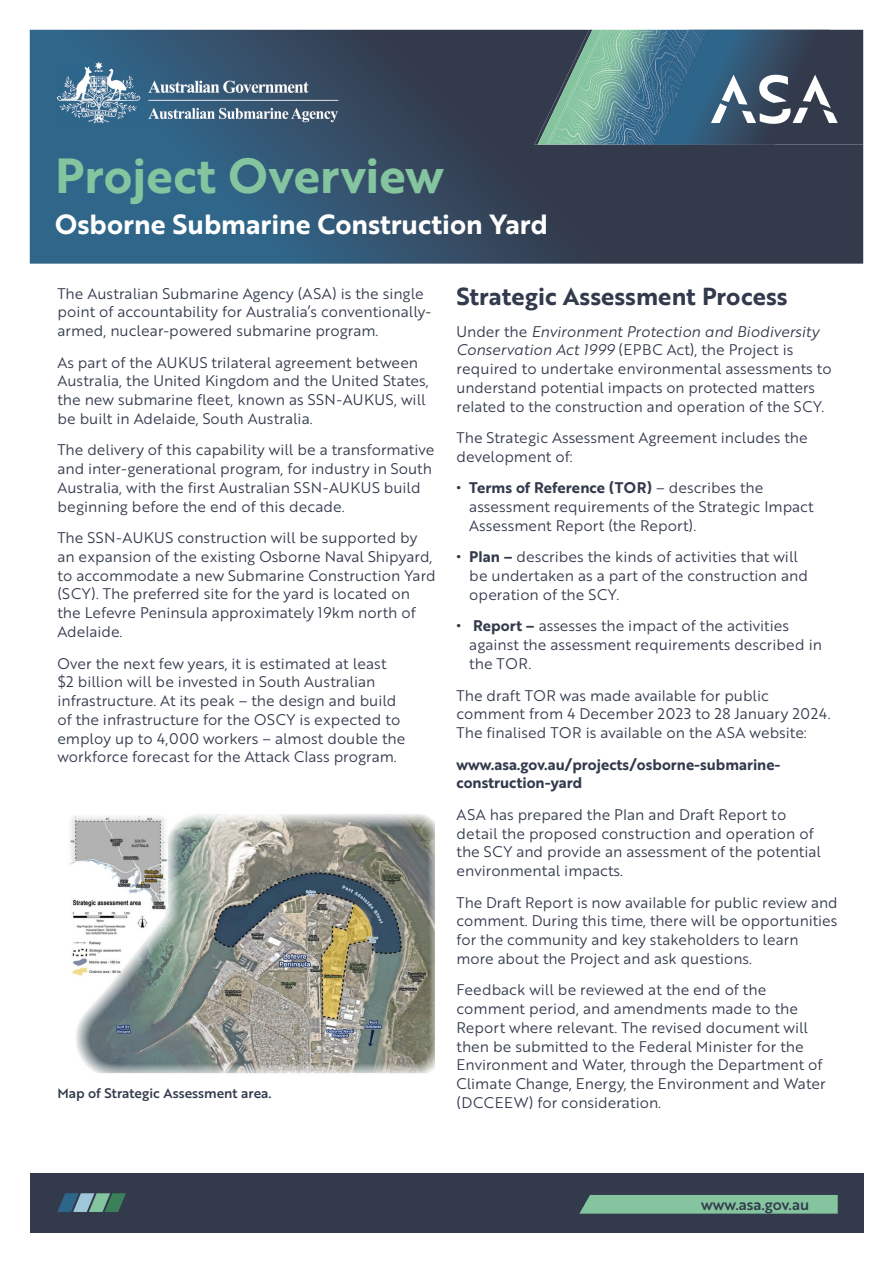
<style>
.page{position:relative;width:893px;height:1263px;background:#fff}
.page>*{position:absolute;margin:0;border:0;box-sizing:border-box;transform-origin:0 0}
.t1{font:48px "Brother 1816 Bold";color:#84c49f}
.t2{font:27px "Brother 1816 Bold";color:#fff}
.t3{font:24px "Brother 1816 Bold";color:#323a4c}
.t4{font:15px/18.8px "Brother 1816 Book";color:#323a4c}
.t5{font:15px/18.8px "Brother 1816 Bold";color:#323a4c}
.t6{font:15px "Brother 1816 Book Italic";color:#323a4c}
.t7{font:15px "Brother 1816 Medium";color:#323a4c}
.t8{font:13.5px "Brother 1816 Medium";color:#323a4c}
.s1{font-family:"Brother 1816 Book"}
.s2{font-family:"Brother 1816 Book Italic"}
.s3{font-family:"Brother 1816 Bold"}
</style>
<div class="page">
<div style="left:30px;top:1174px;width:833px;height:59px;background:#323a4c"></div>
<div style="left:580px;top:1195px;width:258px;height:18px;background:#84c49f"></div>
<svg style="left:57px;top:1193px;width:69px;height:19px"></svg>
<svg style="left:30px;top:30px;width:833px;height:234px;background:#324c65"></svg>
<img style="left:534px;top:30px;width:4px;height:115px">
<img style="left:538px;top:30px;width:9px;height:115px">
<img style="left:549px;top:30px;width:77px;height:115px">
<svg style="left:626px;top:30px;width:237px;height:115px;background:#456279"></svg>
<img style="left:57px;top:62px;width:282px;height:61px">
<img style="left:69px;top:814px;width:365px;height:260px">
<h1 class="t1" style="left:55px;top:139px;width:390px">Project Overview</h1>
<h2 class="t2" style="left:55px;top:204px;width:494px">Osborne Submarine Construction Yard</h2>
<p class="t4" style="left:57px;top:283px;width:375px">The Australian Submarine Agency (ASA) is the single point of accountability for Australia’s conventionally&shy;armed, nuclear-powered submarine program.</p>
<p class="t4" style="left:57px;top:352px;width:373px">As part of the AUKUS trilateral agreement between Australia, the United Kingdom and the United States, the new submarine fleet, known as SSN-AUKUS, will be built in Adelaide, South Australia.</p>
<p class="t4" style="left:57px;top:440px;width:379px">The delivery of this capability will be a transformative and inter-generational program, for industry in South Australia, with the first Australian SSN-AUKUS build beginning before the end of this decade.</p>
<p class="t4" style="left:57px;top:528px;width:380px">The SSN-AUKUS construction will be supported by an expansion of the existing Osborne Naval Shipyard, to accommodate a new Submarine Construction Yard (SCY). The preferred site for the yard is located on the Lefevre Peninsula approximately 19km north of Adelaide.</p>
<p class="t4" style="left:57px;top:653px;width:350px">Over the next few years, it is estimated at least $2 billion will be invested in South Australian infrastructure. At its peak – the design and build of the infrastructure for the OSCY is expected to employ up to 4,000 workers – almost double the workforce forecast for the Attack Class program.</p>
<p class="t8" style="left:57px;top:1083px;width:216px">Map of Strategic Assessment area.</p>
<h3 class="t3" style="left:457px;top:278px;width:333px">Strategic Assessment Process</h3>
<p class="t6" style="left:457px;top:320px;width:364px"><span class="s1">Under the</span> Environment Protection and Biodiversity</p>
<p class="t4" style="left:457px;top:340px;width:377px"><span class="s2">Conservation Act 1999</span> (EPBC Act), the Project is required to undertake environmental assessments to understand potential impacts on protected matters related to the construction and operation of the SCY.</p>
<p class="t4" style="left:457px;top:428px;width:353px">The Strategic Assessment Agreement includes the development of:</p>
<p class="t5" style="left:457px;top:478px;width:308px">• Terms of Reference (TOR) <span class="s1">– describes the</span></p>
<p class="t4" style="left:469px;top:497px;width:346px">assessment requirements of the Strategic Impact<br>Assessment Report (the Report).</p>
<p class="t4" style="left:469px;top:547px;width:340px;text-indent:-13px"><span class="s3">• Plan –</span> describes the kinds of activities that will be undertaken as a part of the construction and operation of the SCY.</p>
<p class="t4" style="left:469px;top:616px;width:354px;text-indent:-13px"><span class="s3">• Report –</span> assesses the impact of the activities against the assessment requirements described in the TOR.</p>
<p class="t4" style="left:457px;top:685px;width:376px">The draft TOR was made available for public comment from 4 December 2023 to 28 January 2024.<br>The finalised TOR is available on the ASA website:</p>
<p class="t5" style="left:457px;top:754px;width:325px">www.asa.gov.au/projects/osborne-submarine&shy;construction-yard</p>
<p class="t4" style="left:457px;top:804px;width:366px">ASA has prepared the Plan and Draft Report to detail the proposed construction and operation of the SCY and provide an assessment of the potential environmental impacts.</p>
<p class="t4" style="left:457px;top:892px;width:383px">The Draft Report is now available for public review and comment. During this time, there will be opportunities for the community and key stakeholders to learn more about the Project and ask questions.</p>
<p class="t4" style="left:457px;top:980px;width:371px">Feedback will be reviewed at the end of the comment period, and amendments made to the Report where relevant. The revised document will then be submitted to the Federal Minister for the Environment and Water, through the Department of Climate Change, Energy, the Environment and Water (DCCEEW) for consideration.</p>
<p class="t7" style="left:701px;top:1193px;width:109px">www.asa.gov.au</p>
</div>
